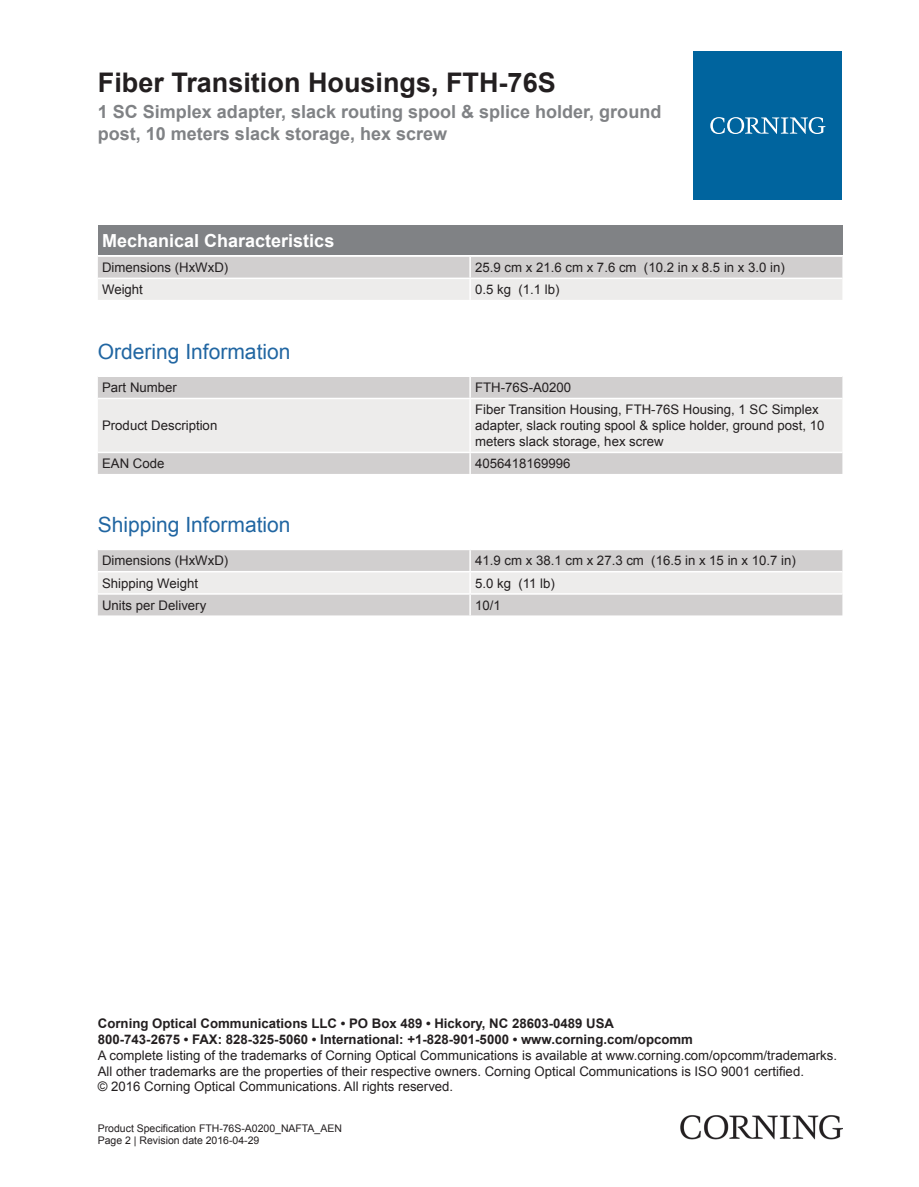
<style>
.page{position:relative;width:919px;height:1187px;background:#fff}
.page>*{position:absolute;margin:0;border:0;box-sizing:border-box;transform-origin:0 0}
.t1{font:700 27px "Arial";color:#231f20}
.t2{font:21px "Arial";color:#2166a2}
.t3{font:700 18px/21.6px "Arial";color:#808285}
.t4{font:700 18px "Arial";color:#fff}
.t5{font:13.2px/15.9px "Arial";color:#231f20}
.t6{font:700 13.2px/15.9px "Arial";color:#231f20}
.t7{font:10.5px/12.6px "Arial";color:#231f20}
</style>
<div class="page">
<div style="left:98px;top:225px;width:744px;height:30px;background:#808285"></div>
<svg style="left:98px;top:257px;width:744px;height:43px;background:#dfdddd"></svg>
<hr style="left:469px;top:257px;width:2px;height:20px;background:#fff">
<hr style="left:469px;top:279px;width:2px;height:21px;background:#fff">
<hr style="left:98px;top:277px;width:372px;height:2px;background:#fff">
<hr style="left:470px;top:277px;width:372px;height:2px;background:#fff">
<div style="left:98px;top:377px;width:744px;height:97px;background:#d1cfcf"></div>
<div style="left:98px;top:399px;width:744px;height:52px;background:#edeceb"></div>
<hr style="left:469px;top:377px;width:2px;height:21px;background:#fff">
<hr style="left:469px;top:399px;width:2px;height:52px;background:#fff">
<hr style="left:469px;top:453px;width:2px;height:21px;background:#fff">
<hr style="left:98px;top:398px;width:372px;height:1px;background:#fff">
<hr style="left:470px;top:398px;width:372px;height:1px;background:#fff">
<hr style="left:98px;top:451px;width:372px;height:2px;background:#fff">
<hr style="left:470px;top:451px;width:372px;height:2px;background:#fff">
<div style="left:98px;top:550px;width:744px;height:65px;background:#d1cfcf"></div>
<div style="left:98px;top:572px;width:744px;height:21px;background:#edeceb"></div>
<hr style="left:469px;top:550px;width:2px;height:21px;background:#fff">
<hr style="left:469px;top:572px;width:2px;height:21px;background:#fff">
<hr style="left:469px;top:594px;width:2px;height:21px;background:#fff">
<hr style="left:98px;top:571px;width:372px;height:1px;background:#fff">
<hr style="left:470px;top:571px;width:372px;height:1px;background:#fff">
<hr style="left:98px;top:593px;width:372px;height:1px;background:#fff">
<hr style="left:470px;top:593px;width:372px;height:1px;background:#fff">
<div style="left:693px;top:51px;width:149px;height:149px;background:#00649e"></div>
<svg style="left:710px;top:117px;width:115px;height:17px"></svg>
<img style="left:680px;top:1115px;width:162px;height:24px">
<h1 class="t1" style="left:98px;top:64px;width:459px">Fiber Transition Housings, FTH-76S</h1>
<h3 class="t3" style="left:98px;top:102px;width:565px">1 SC Simplex adapter, slack routing spool &amp; splice holder, ground post, 10 meters slack storage, hex screw</h3>
<h3 class="t4" style="left:102px;top:229px;width:234px">Mechanical Characteristics</h3>
<p class="t5" style="left:102px;top:259px;width:128px">Dimensions (HxWxD)</p>
<p class="t5" style="left:475px;top:259px;width:311px">25.9 cm x 21.6 cm x 7.6 cm (10.2 in x 8.5 in x 3.0 in)</p>
<p class="t5" style="left:102px;top:282px;width:42px">Weight</p>
<p class="t5" style="left:475px;top:282px;width:86px">0.5 kg (1.1 lb)</p>
<h2 class="t2" style="left:98px;top:337px;width:194px">Ordering Information</h2>
<p class="t5" style="left:102px;top:379px;width:76px">Part Number</p>
<p class="t5" style="left:475px;top:379px;width:98px">FTH-76S-A0200</p>
<p class="t5" style="left:102px;top:417px;width:117px">Product Description</p>
<p class="t5" style="left:475px;top:402px;width:351px">Fiber Transition Housing, FTH-76S Housing, 1 SC Simplex adapter, slack routing spool &amp; splice holder, ground post, 10 meters slack storage, hex screw</p>
<p class="t5" style="left:102px;top:456px;width:64px">EAN Code</p>
<p class="t5" style="left:475px;top:456px;width:97px">4056418169996</p>
<h2 class="t2" style="left:98px;top:510px;width:194px">Shipping Information</h2>
<p class="t5" style="left:102px;top:553px;width:128px">Dimensions (HxWxD)</p>
<p class="t5" style="left:475px;top:553px;width:322px">41.9 cm x 38.1 cm x 27.3 cm (16.5 in x 15 in x 10.7 in)</p>
<p class="t5" style="left:102px;top:575px;width:97px">Shipping Weight</p>
<p class="t5" style="left:475px;top:575px;width:81px">5.0 kg (11 lb)</p>
<p class="t5" style="left:102px;top:597px;width:106px">Units per Delivery</p>
<p class="t5" style="left:475px;top:597px;width:27px">10/1</p>
<p class="t6" style="left:98px;top:1015px;width:596px">Corning Optical Communications LLC • PO Box 489 • Hickory, NC 28603-0489 USA<br>800-743-2675 • FAX: 828-325-5060 • International: +1-828-901-5000 • www.corning.com/opcomm</p>
<p class="t5" style="left:98px;top:1047px;width:740px">A complete listing of the trademarks of Corning Optical Communications is available at www.corning.com/opcomm/trademarks.<br>All other trademarks are the properties of their respective owners. Corning Optical Communications is ISO 9001 certified.<br>© 2016 Corning Optical Communications. All rights reserved.</p>
<p class="t7" style="left:98px;top:1121px;width:245px">Product Specification FTH-76S-A0200_NAFTA_AEN<br>Page 2 | Revision date 2016-04-29</p>
</div>
